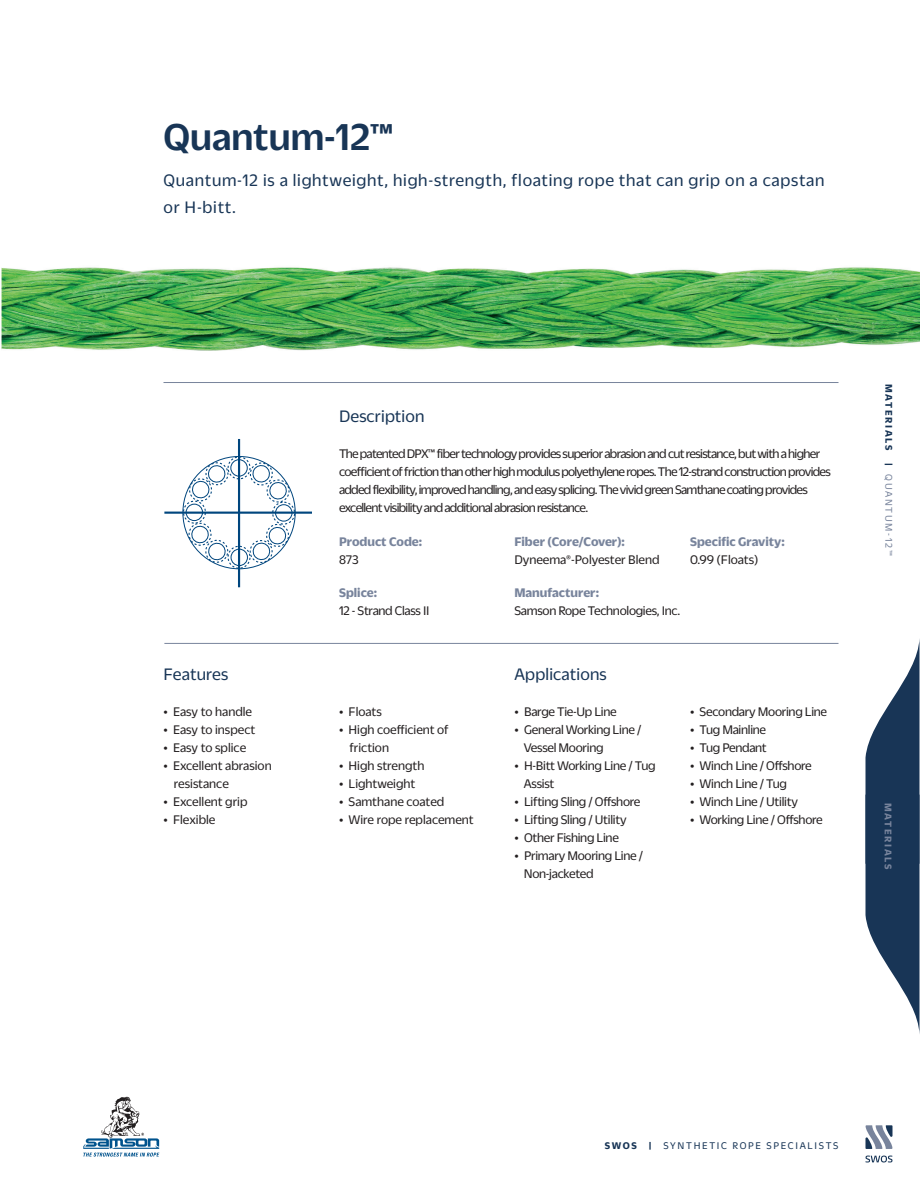
<style>
.page{position:relative;width:921px;height:1191px;background:#fff}
.page>*{position:absolute;margin:0;border:0;box-sizing:border-box;transform-origin:0 0}
.t1{font:500 40.5px "Duplicate Sans";color:#183556}
.t2{font:18px/27px "Duplicate Sans";letter-spacing:.035em;color:#183556}
.t3{font:18px "Duplicate Sans";letter-spacing:.01em;color:#183556}
.t4{font:13.5px "Duplicate Sans";letter-spacing:-.02em;color:#231f20}
.t5{font:13.5px/18px "Duplicate Sans";letter-spacing:-.05em;color:#231f20}
.t6{font:13.5px "Duplicate Sans";color:#231f20}
.t7{font:700 13.5px "Duplicate Sans";color:#78849c}
.t8{font:10.5px "Duplicate Sans";letter-spacing:.16em;color:#183556}
.t9{font:10.5px "Duplicate Sans";letter-spacing:.16em;color:#78849c}
.t10{font:700 10.5px "Duplicate Sans";letter-spacing:.16em;color:#78849c}
.s1{font-weight:700;color:#183556}
.s2{font-weight:700}
</style>
<div class="page">
<svg style="left:866px;top:639px;width:54px;height:395px"></svg>
<hr style="left:164px;top:643px;width:674px;height:1px;background:#78849c">
<hr style="left:164px;top:382px;width:674px;height:1px;background:#78849c">
<svg style="left:865px;top:1156px;width:27px;height:7px"></svg>
<svg style="left:865px;top:1125px;width:28px;height:24px"></svg>
<img style="left:2px;top:267px;width:918px;height:84px">
<hr style="left:164px;top:512px;width:147px;height:2px;background:#00467e">
<hr style="left:238px;top:439px;width:2px;height:148px;background:#00467e">
<div style="left:228px;top:456px;width:23px;height:23px;border:1px dashed #00467e;border-radius:50%"></div>
<div style="left:231px;top:459px;width:17px;height:17px;border:1px solid #00467e;border-radius:50%"></div>
<svg style="left:188px;top:460px;width:43px;height:42px"></svg>
<div style="left:186px;top:504px;width:17px;height:17px;border:1px solid #00467e;border-radius:50%"></div>
<div style="left:183px;top:500px;width:23px;height:24px;border:1px dashed #00467e;border-radius:50%"></div>
<svg style="left:186px;top:520px;width:43px;height:44px"></svg>
<svg style="left:247px;top:524px;width:43px;height:42px"></svg>
<div style="left:275px;top:504px;width:17px;height:17px;border:1px solid #00467e;border-radius:50%"></div>
<div style="left:272px;top:501px;width:24px;height:24px;border:1px dashed #00467e;border-radius:50%"></div>
<svg style="left:249px;top:462px;width:43px;height:43px"></svg>
<div style="left:231px;top:549px;width:17px;height:17px;border:1px solid #00467e;border-radius:50%"></div>
<div style="left:227px;top:545px;width:24px;height:24px;border:1px dashed #00467e;border-radius:50%"></div>
<svg style="left:83px;top:1097px;width:76px;height:60px"></svg>
<p class="t1" style="left:164px;top:110px;width:232px">Quantum-12™</p>
<p class="t2" style="left:164px;top:166px;width:662px">Quantum-12 is a lightweight, high-strength, floating rope that can grip on a capstan or H-bitt.</p>
<p class="t3" style="left:164px;top:662px;width:66px">Features</p>
<p class="t6" style="left:164px;top:703px;width:90px">• Easy to handle</p>
<p class="t6" style="left:164px;top:721px;width:93px">• Easy to inspect</p>
<p class="t6" style="left:164px;top:739px;width:84px">• Easy to splice</p>
<p class="t6" style="left:164px;top:757px;width:110px">• Excellent abrasion</p>
<p class="t6" style="left:174px;top:775px;width:57px">resistance</p>
<p class="t6" style="left:164px;top:793px;width:85px">• Excellent grip</p>
<p class="t6" style="left:164px;top:811px;width:54px">• Flexible</p>
<p class="t3" style="left:339px;top:404px;width:87px">Description</p>
<p class="t5" style="left:339px;top:444px;width:493px">The patented DPX™ fiber technology provides superior abrasion and cut resistance, but with a higher coefficient of friction than other high modulus polyethylene ropes. The 12-strand construction provides added flexibility, improved handling, and easy splicing. The vivid green Samthane coating provides excellent visibility and additional abrasion resistance.</p>
<p class="t7" style="left:339px;top:533px;width:85px">Product Code:</p>
<p class="t4" style="left:339px;top:551px;width:21px">873</p>
<p class="t7" style="left:339px;top:584px;width:40px">Splice:</p>
<p class="t4" style="left:339px;top:602px;width:92px">12 - Strand Class II</p>
<p class="t4" style="left:339px;top:703px;width:44px">• Floats</p>
<p class="t6" style="left:339px;top:721px;width:111px">• High coefficient of</p>
<p class="t6" style="left:349px;top:739px;width:41px">friction</p>
<p class="t6" style="left:339px;top:757px;width:87px">• High strength</p>
<p class="t6" style="left:339px;top:775px;width:78px">• Lightweight</p>
<p class="t6" style="left:339px;top:793px;width:107px">• Samthane coated</p>
<p class="t6" style="left:339px;top:811px;width:136px">• Wire rope replacement</p>
<p class="t7" style="left:514px;top:533px;width:112px">Fiber (Core/Cover):</p>
<p class="t6" style="left:514px;top:551px;width:147px">Dyneema®-Polyester Blend</p>
<p class="t7" style="left:514px;top:584px;width:86px">Manufacturer:</p>
<p class="t4" style="left:514px;top:602px;width:167px">Samson Rope Technologies, Inc.</p>
<p class="t7" style="left:690px;top:533px;width:96px">Specific Gravity:</p>
<p class="t4" style="left:690px;top:551px;width:70px">0.99 (Floats)</p>
<p class="t3" style="left:514px;top:662px;width:94px">Applications</p>
<p class="t4" style="left:514px;top:703px;width:104px">• Barge Tie-Up Line</p>
<p class="t4" style="left:514px;top:721px;width:128px">• General Working Line /</p>
<p class="t4" style="left:524px;top:739px;width:81px">Vessel Mooring</p>
<p class="t4" style="left:514px;top:757px;width:143px">• H-Bitt Working Line / Tug</p>
<p class="t4" style="left:524px;top:775px;width:32px">Assist</p>
<p class="t4" style="left:514px;top:793px;width:127px">• Lifting Sling / Offshore</p>
<p class="t4" style="left:514px;top:811px;width:114px">• Lifting Sling / Utility</p>
<p class="t4" style="left:514px;top:829px;width:106px">• Other Fishing Line</p>
<p class="t4" style="left:514px;top:847px;width:130px">• Primary Mooring Line /</p>
<p class="t4" style="left:524px;top:865px;width:71px">Non-jacketed</p>
<p class="t4" style="left:690px;top:703px;width:139px">• Secondary Mooring Line</p>
<p class="t4" style="left:690px;top:721px;width:78px">• Tug Mainline</p>
<p class="t4" style="left:690px;top:739px;width:78px">• Tug Pendant</p>
<p class="t4" style="left:690px;top:757px;width:123px">• Winch Line / Offshore</p>
<p class="t4" style="left:690px;top:775px;width:98px">• Winch Line / Tug</p>
<p class="t4" style="left:690px;top:793px;width:109px">• Winch Line / Utility</p>
<p class="t4" style="left:690px;top:811px;width:134px">• Working Line / Offshore</p>
<p class="t9" style="left:896px;top:384px;width:173px;rotate:90deg"><span class="s1">MATERIALS |</span> QUANTUM-12™</p>
<p class="t10" style="left:895px;top:803px;width:68px;rotate:90deg">MATERIALS</p>
<p class="t8" style="left:605px;top:1139px;width:235px"><span class="s2">SWOS |</span> SYNTHETIC ROPE SPECIALISTS</p>
</div>
